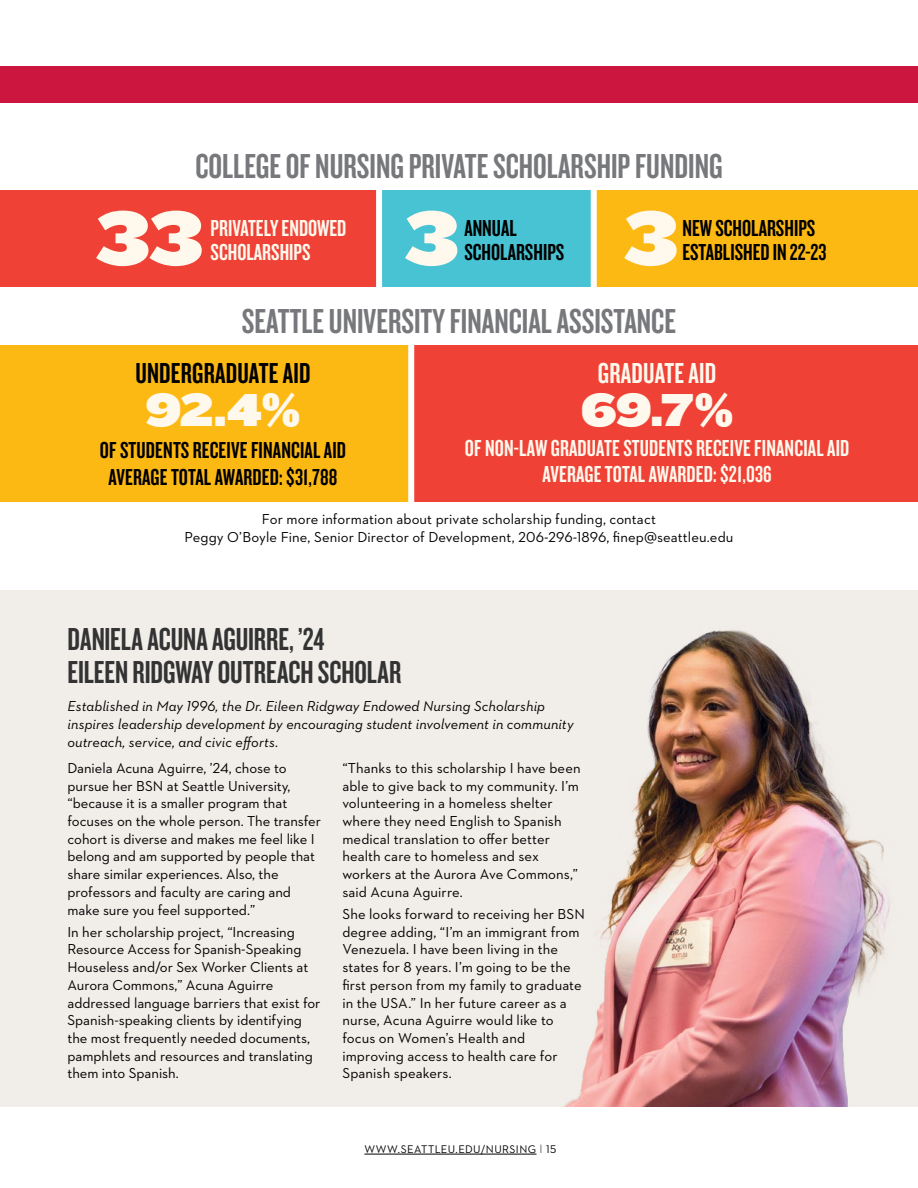
<style>
.page{position:relative;width:918px;height:1188px;background:#fff}
.page>*{position:absolute;margin:0;border:0;box-sizing:border-box;transform-origin:0 0}
.t1{font:48px "Knockout 93 Ultmt Heviwt";color:#fff8ed}
.t2{font:36px "Knockout 48 Featherweight";color:#77787b}
.t3{font:33px/33px "Knockout 48 Featherweight";color:#333334}
.t4{font:30px "Knockout 48 Featherweight";letter-spacing:.005em;color:#000}
.t5{font:30px "Knockout 48 Featherweight";letter-spacing:.005em;color:#fff8ed}
.t6{font:24px/24px "Knockout 48 Featherweight";color:#000}
.t7{font:24px/25.5px "Knockout 48 Featherweight";letter-spacing:.005em;color:#fff8ed;text-align:center}
.t8{font:14.7px/17.7px "Neutraface 2 Text";letter-spacing:-.005em;color:#000}
.t9{font:italic 14.7px/17.7px "Neutraface 2 Text";letter-spacing:.005em;color:#000}
.t10{font:11.25px "Neutraface 2 Text";letter-spacing:.04em;color:#000}
.s1{font-weight:300;font-size:12.3px}
</style>
<div class="page">
<div style="left:0;top:591px;width:918px;height:516px;background:#f1ede9"></div>
<hr style="left:364px;top:1154px;width:172px;height:1px;background:#000">
<div style="left:410px;top:346px;width:508px;height:156px;background:#ef4135"></div>
<div style="left:0;top:346px;width:410px;height:156px;background:#fdb913"></div>
<div style="left:408px;top:345px;width:6px;height:164px;background:#fff"></div>
<div style="left:0;top:66px;width:918px;height:37px;background:#cd163f"></div>
<img style="left:563px;top:630px;width:327px;height:477px">
<div style="left:380px;top:190px;width:213px;height:97px;background:#47c3d3"></div>
<div style="left:594px;top:190px;width:324px;height:97px;background:#fdb913"></div>
<div style="left:0;top:190px;width:379px;height:97px;background:#ef4135"></div>
<svg style="left:405px;top:211px;width:52px;height:55px"></svg>
<svg style="left:96px;top:211px;width:106px;height:55px"></svg>
<svg style="left:624px;top:211px;width:53px;height:55px"></svg>
<div style="left:376px;top:189px;width:6px;height:99px;background:#fff"></div>
<div style="left:591px;top:189px;width:6px;height:99px;background:#fff"></div>
<h2 class="t2" style="left:195px;top:144px;width:529px">COLLEGE OF NURSING PRIVATE SCHOLARSHIP FUNDING</h2>
<h3 class="t7" style="left:211px;top:216px;width:137px;line-height:24px;text-align:left">PRIVATELY ENDOWED<br>SCHOLARSHIPS</h3>
<h3 class="t6" style="left:464px;top:216px;width:102px">ANNUAL<br>SCHOLARSHIPS</h3>
<h3 class="t6" style="left:683px;top:216px;width:146px">NEW SCHOLARSHIPS<br>ESTABLISHED IN 22-23</h3>
<h2 class="t2" style="left:242px;top:299px;width:436px">SEATTLE UNIVERSITY FINANCIAL ASSISTANCE</h2>
<h3 class="t4" style="left:135px;top:354px;width:177px">UNDERGRADUATE AID</h3>
<h1 class="t1" style="left:146px;top:375px;width:156px">92.4%</h1>
<h3 class="t6" style="left:100px;top:435px;width:248px;line-height:27px;text-align:center">OF STUDENTS RECEIVE FINANCIAL AID<br>AVERAGE TOTAL AWARDED: $31,788</h3>
<h3 class="t5" style="left:598px;top:354px;width:120px">GRADUATE AID</h3>
<h1 class="t1" style="left:581px;top:375px;width:153px">69.7%</h1>
<h3 class="t7" style="left:465px;top:435px;width:386px">OF NON-LAW GRADUATE STUDENTS RECEIVE FINANCIAL AID<br>AVERAGE TOTAL AWARDED: $21,036</h3>
<p class="t8" style="left:185px;top:510px;width:550px;text-align:center">For more information about private scholarship funding, contact<br>Peggy O’Boyle Fine, Senior Director of Development, 206-296-1896, finep@seattleu.edu</p>
<h3 class="t3" style="left:68px;top:621px;width:335px">DANIELA ACUNA AGUIRRE, ’24<br>EILEEN RIDGWAY OUTREACH SCHOLAR</h3>
<p class="t9" style="left:68px;top:697px;width:508px">Established in May 1996, the Dr. Eileen Ridgway Endowed Nursing Scholarship inspires leadership development by encouraging student involvement in community outreach, service, and civic efforts.</p>
<p class="t8" style="left:68px;top:759px;width:255px">Daniela Acuna Aguirre, ’24, chose to pursue her BSN at Seattle University, “because it is a smaller program that focuses on the whole person. The transfer cohort is diverse and makes me feel like I belong and am supported by people that share similar experiences. Also, the professors and faculty are caring and make sure you feel supported.”</p>
<p class="t8" style="left:68px;top:923px;width:255px">In her scholarship project, “Increasing Resource Access for Spanish-Speaking Houseless and/or Sex Worker Clients at Aurora Commons,” Acuna Aguirre addressed language barriers that exist for Spanish-speaking clients by identifying the most frequently needed documents, pamphlets and resources and translating them into Spanish.</p>
<p class="t8" style="left:342px;top:759px;width:240px">“Thanks to this scholarship I have been able to give back to my community. I’m volunteering in a homeless shelter where they need English to Spanish medical translation to offer better health care to homeless and sex workers at the Aurora Ave Commons,” said Acuna Aguirre.</p>
<p class="t8" style="left:342px;top:905px;width:244px">She looks forward to receiving her BSN degree adding, “I’m an immigrant from Venezuela. I have been living in the states for 8 years. I’m going to be the first person from my family to graduate in the USA.” In her future career as a nurse, Acuna Aguirre would like to focus on Women’s Health and improving access to health care for Spanish speakers.</p>
<p class="t10" style="left:364px;top:1142px;width:194px">WWW.SEATTLEU.EDU/NURSING <span class="s1">I</span> 15</p>
</div>
